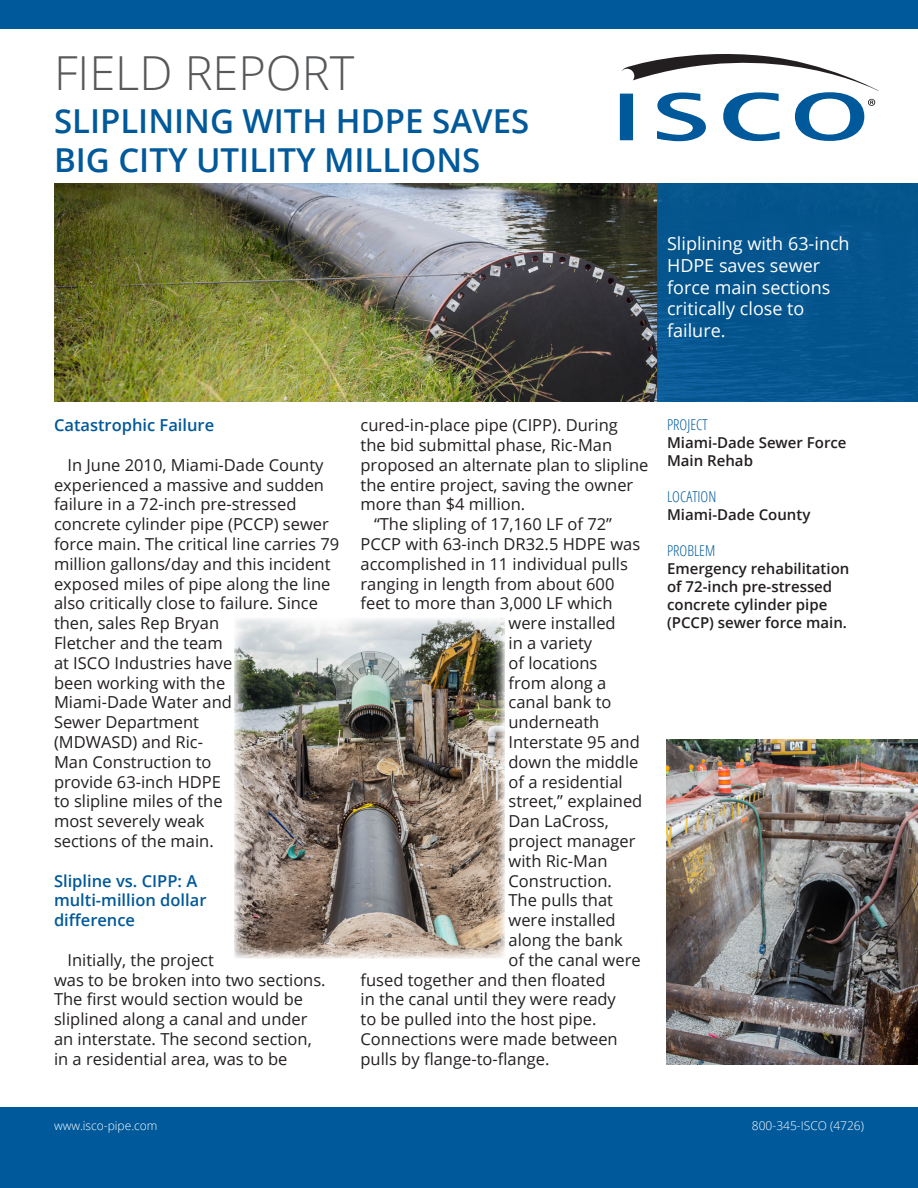
<style>
.page{position:relative;width:918px;height:1188px;background:#fff}
.page>*{position:absolute;margin:0;border:0;box-sizing:border-box;transform-origin:0 0}
.t1{font:300 46.95px "Open Sans";color:#57585a}
.t2{font:600 33px/39.6px "Open Sans";color:#00599a}
.t3{font:18px/21.6px "Open Sans";color:#fff}
.t4{font:16.5px/19.8px "Open Sans";color:#231f20}
.t5{font:600 16.5px/19.8px "Open Sans";color:#00599a}
.t6{font:600 15px/18px "Open Sans";color:#231f20}
.t7{font:300 condensed 15px "Open Sans";color:#00599a}
.t8{font:300 12px "Open Sans";color:#fff}
</style>
<div class="page">
<div style="left:0;top:0;width:918px;height:29px;background:#00599a"></div>
<div style="left:0;top:1107px;width:918px;height:81px;background:#00599a"></div>
<img style="left:54px;top:184px;width:604px;height:218px">
<div style="left:658px;top:184px;width:260px;height:218px;background:#05548d"></div>
<div style="left:620px;top:94px;width:13px;height:46px;background:#00599a"></div>
<svg style="left:621px;top:54px;width:258px;height:87px"></svg>
<img style="left:666px;top:740px;width:252px;height:324px">
<img style="left:234px;top:618px;width:271px;height:340px">
<p class="t1" style="left:54px;top:41px;width:302px">FIELD REPORT</p>
<p class="t2" style="left:54px;top:100px;width:477px">SLIPLINING WITH HDPE SAVES<br>BIG CITY UTILITY MILLIONS</p>
<p class="t3" style="left:667px;top:233px;width:184px">Sliplining with 63-inch<br>HDPE saves sewer force main sections critically close to failure.</p>
<p class="t5" style="left:54px;top:415px;width:162px">Catastrophic Failure</p>
<p class="t4" style="left:54px;top:454px;width:287px;text-indent:13px">In June 2010, Miami-Dade County experienced a massive and sudden failure in a 72-inch pre-stressed concrete cylinder pipe (PCCP) sewer force main. The critical line carries 79 million gallons/day and this incident exposed miles of pipe along the line also critically close to failure. Since then, sales Rep Bryan<br>Fletcher and the team<br>at ISCO Industries have<br>been working with the<br>Miami-Dade Water and<br>Sewer Department<br>(MDWASD) and Ric-<br>Man Construction to<br>provide 63-inch HDPE<br>to slipline miles of the<br>most severely weak<br>sections of the main.</p>
<p class="t5" style="left:54px;top:870px;width:154px">Slipline vs. CIPP: A multi-million dollar difference</p>
<p class="t4" style="left:54px;top:949px;width:273px;text-indent:13px">Initially, the project<br>was to be broken into two sections.<br>The first would section would be sliplined along a canal and under an interstate. The second section, in a residential area, was to be</p>
<p class="t4" style="left:361px;top:415px;width:289px">cured-in-place pipe (CIPP). During<br>the bid submittal phase, Ric-Man proposed an alternate plan to slipline the entire project, saving the owner more than $4 million.</p>
<p class="t4" style="left:374px;top:514px;width:239px">“The slipling of 17,160 LF of 72”</p>
<p class="t4" style="left:361px;top:534px;width:281px">PCCP with 63-inch DR32.5 HDPE was</p>
<p class="t4" style="left:361px;top:553px;width:269px">accomplished in 11 individual pulls</p>
<p class="t4" style="left:361px;top:573px;width:255px">ranging in length from about 600</p>
<p class="t4" style="left:361px;top:593px;width:254px">feet to more than 3,000 LF which</p>
<p class="t4" style="left:509px;top:613px;width:109px">were installed</p>
<p class="t4" style="left:509px;top:633px;width:85px">in a variety</p>
<p class="t4" style="left:509px;top:652px;width:90px">of locations</p>
<p class="t4" style="left:509px;top:672px;width:99px">from along a</p>
<p class="t4" style="left:509px;top:692px;width:104px">canal bank to</p>
<p class="t4" style="left:509px;top:712px;width:92px">underneath</p>
<p class="t4" style="left:509px;top:732px;width:133px">Interstate 95 and</p>
<p class="t4" style="left:509px;top:751px;width:132px">down the middle</p>
<p class="t4" style="left:509px;top:771px;width:116px">of a residential</p>
<p class="t4" style="left:509px;top:791px;width:135px">street,” explained</p>
<p class="t4" style="left:509px;top:811px;width:102px">Dan LaCross,</p>
<p class="t4" style="left:509px;top:831px;width:129px">project manager</p>
<p class="t4" style="left:509px;top:850px;width:100px">with Ric-Man</p>
<p class="t4" style="left:509px;top:870px;width:105px">Construction.</p>
<p class="t4" style="left:509px;top:890px;width:106px">The pulls that</p>
<p class="t4" style="left:509px;top:910px;width:109px">were installed</p>
<p class="t4" style="left:509px;top:930px;width:116px">along the bank</p>
<p class="t4" style="left:509px;top:949px;width:134px">of the canal were</p>
<p class="t4" style="left:361px;top:969px;width:247px">fused together and then floated</p>
<p class="t4" style="left:361px;top:989px;width:257px">in the canal until they were ready</p>
<p class="t4" style="left:361px;top:1009px;width:238px">to be pulled into the host pipe.</p>
<p class="t4" style="left:361px;top:1029px;width:259px">Connections were made between</p>
<p class="t4" style="left:361px;top:1048px;width:191px">pulls by flange-to-flange.</p>
<p class="t7" style="left:667px;top:414px;width:42px">PROJECT</p>
<p class="t6" style="left:667px;top:433px;width:181px">Miami-Dade Sewer Force<br>Main Rehab</p>
<p class="t7" style="left:667px;top:486px;width:51px">LOCATION</p>
<p class="t6" style="left:667px;top:505px;width:145px">Miami-Dade County</p>
<p class="t7" style="left:667px;top:540px;width:50px">PROBLEM</p>
<p class="t6" style="left:667px;top:559px;width:184px">Emergency rehabilitation of 72-inch pre-stressed concrete cylinder pipe (PCCP) sewer force main.</p>
<p class="t8" style="left:54px;top:1117px;width:105px">www.isco-pipe.com</p>
<p class="t8" style="left:752px;top:1117px;width:114px">800-345-ISCO (4726)</p>
</div>
